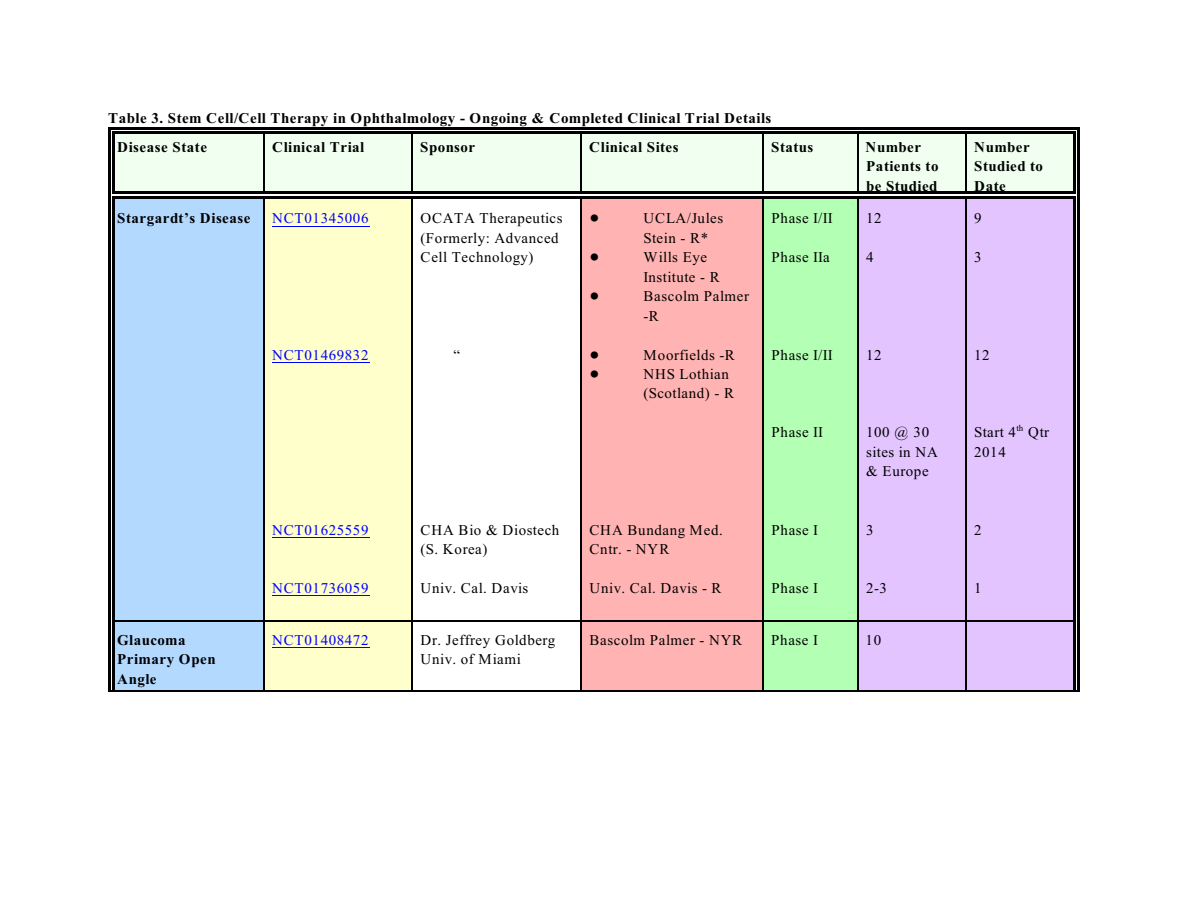
<style>
.page{position:relative;width:1188px;height:918px;background:#fff}
.page>*{position:absolute;margin:0;border:0;box-sizing:border-box;transform-origin:0 0}
.t1{font:15px/19.5px "Times New Roman";letter-spacing:.04em;color:#000}
.t2{font:700 15px/19.5px "Times New Roman";letter-spacing:.03em;color:#000}
.t3{font:15px "Times New Roman";letter-spacing:.04em;color:#00f}
.t4{font:9px "Times New Roman";color:#000}
</style>
<div class="page">
<div style="left:112px;top:131px;width:151px;height:63px;background:#f0fff0"></div>
<hr style="left:112px;top:131px;width:3px;height:63px;background:#000">
<hr style="left:112px;top:131px;width:151px;height:3px;background:#000">
<hr style="left:112px;top:192px;width:151px;height:2px;background:#000">
<hr style="left:108px;top:127px;width:2px;height:71px;background:#000">
<hr style="left:108px;top:127px;width:155px;height:3px;background:#000">
<hr style="left:112px;top:196px;width:151px;height:2px;background:#000">
<div style="left:263px;top:131px;width:148px;height:63px;background:#f0fff0"></div>
<hr style="left:263px;top:131px;width:1px;height:63px;background:#000">
<hr style="left:263px;top:131px;width:148px;height:3px;background:#000">
<hr style="left:263px;top:192px;width:148px;height:2px;background:#000">
<hr style="left:263px;top:127px;width:148px;height:3px;background:#000">
<hr style="left:263px;top:196px;width:148px;height:2px;background:#000">
<div style="left:412px;top:131px;width:168px;height:63px;background:#f0fff0"></div>
<hr style="left:412px;top:131px;width:1px;height:63px;background:#000">
<hr style="left:412px;top:131px;width:168px;height:3px;background:#000">
<hr style="left:412px;top:192px;width:168px;height:2px;background:#000">
<hr style="left:412px;top:127px;width:168px;height:3px;background:#000">
<hr style="left:412px;top:196px;width:168px;height:2px;background:#000">
<div style="left:580px;top:131px;width:182px;height:63px;background:#f0fff0"></div>
<hr style="left:580px;top:131px;width:2px;height:63px;background:#000">
<hr style="left:580px;top:131px;width:182px;height:3px;background:#000">
<hr style="left:580px;top:192px;width:182px;height:2px;background:#000">
<hr style="left:580px;top:127px;width:182px;height:3px;background:#000">
<hr style="left:580px;top:196px;width:182px;height:2px;background:#000">
<div style="left:763px;top:131px;width:94px;height:63px;background:#f0fff0"></div>
<hr style="left:763px;top:131px;width:1px;height:63px;background:#000">
<hr style="left:763px;top:131px;width:94px;height:3px;background:#000">
<hr style="left:763px;top:192px;width:94px;height:2px;background:#000">
<hr style="left:763px;top:127px;width:94px;height:3px;background:#000">
<hr style="left:763px;top:196px;width:94px;height:2px;background:#000">
<div style="left:857px;top:131px;width:108px;height:63px;background:#f0fff0"></div>
<hr style="left:857px;top:131px;width:1px;height:63px;background:#000">
<hr style="left:857px;top:131px;width:108px;height:3px;background:#000">
<hr style="left:857px;top:192px;width:108px;height:2px;background:#000">
<hr style="left:857px;top:127px;width:108px;height:3px;background:#000">
<hr style="left:857px;top:196px;width:108px;height:2px;background:#000">
<div style="left:965px;top:131px;width:110px;height:63px;background:#f0fff0"></div>
<hr style="left:965px;top:131px;width:1px;height:63px;background:#000">
<hr style="left:1073px;top:131px;width:2px;height:63px;background:#000">
<hr style="left:965px;top:131px;width:110px;height:3px;background:#000">
<hr style="left:965px;top:192px;width:110px;height:2px;background:#000">
<hr style="left:1077px;top:127px;width:3px;height:71px;background:#000">
<hr style="left:965px;top:127px;width:115px;height:3px;background:#000">
<hr style="left:965px;top:196px;width:110px;height:2px;background:#000">
<div style="left:112px;top:199px;width:151px;height:421px;background:#b3d9ff"></div>
<hr style="left:112px;top:199px;width:3px;height:421px;background:#000">
<hr style="left:108px;top:199px;width:2px;height:421px;background:#000">
<div style="left:263px;top:199px;width:148px;height:421px;background:#ffc"></div>
<hr style="left:263px;top:199px;width:1px;height:421px;background:#000">
<hr style="left:412px;top:199px;width:1px;height:421px;background:#000">
<div style="left:580px;top:199px;width:182px;height:421px;background:#ffb3b3"></div>
<hr style="left:580px;top:199px;width:2px;height:421px;background:#000">
<div style="left:763px;top:199px;width:94px;height:421px;background:#b3ffb3"></div>
<hr style="left:763px;top:199px;width:1px;height:421px;background:#000">
<div style="left:857px;top:199px;width:108px;height:421px;background:#e3c4ff"></div>
<hr style="left:857px;top:199px;width:1px;height:421px;background:#000">
<div style="left:965px;top:199px;width:110px;height:421px;background:#e3c4ff"></div>
<hr style="left:965px;top:199px;width:1px;height:421px;background:#000">
<hr style="left:1073px;top:199px;width:2px;height:421px;background:#000">
<hr style="left:1077px;top:199px;width:3px;height:421px;background:#000">
<div style="left:112px;top:621px;width:151px;height:71px;background:#b3d9ff"></div>
<hr style="left:112px;top:621px;width:3px;height:71px;background:#000">
<hr style="left:112px;top:621px;width:151px;height:1px;background:#000">
<hr style="left:108px;top:691px;width:155px;height:1px;background:#000">
<hr style="left:108px;top:621px;width:2px;height:71px;background:#000">
<div style="left:263px;top:621px;width:148px;height:71px;background:#ffc"></div>
<hr style="left:263px;top:621px;width:1px;height:71px;background:#000">
<hr style="left:263px;top:621px;width:148px;height:1px;background:#000">
<hr style="left:263px;top:691px;width:148px;height:1px;background:#000">
<hr style="left:412px;top:621px;width:1px;height:71px;background:#000">
<hr style="left:412px;top:621px;width:168px;height:1px;background:#000">
<hr style="left:412px;top:691px;width:168px;height:1px;background:#000">
<div style="left:580px;top:621px;width:182px;height:71px;background:#ffb3b3"></div>
<hr style="left:580px;top:621px;width:2px;height:71px;background:#000">
<hr style="left:580px;top:621px;width:182px;height:1px;background:#000">
<hr style="left:580px;top:691px;width:182px;height:1px;background:#000">
<div style="left:763px;top:621px;width:94px;height:71px;background:#b3ffb3"></div>
<hr style="left:763px;top:621px;width:1px;height:71px;background:#000">
<hr style="left:763px;top:621px;width:94px;height:1px;background:#000">
<hr style="left:763px;top:691px;width:94px;height:1px;background:#000">
<div style="left:857px;top:621px;width:108px;height:71px;background:#e3c4ff"></div>
<hr style="left:857px;top:621px;width:1px;height:71px;background:#000">
<hr style="left:857px;top:621px;width:108px;height:1px;background:#000">
<hr style="left:857px;top:691px;width:108px;height:1px;background:#000">
<div style="left:965px;top:621px;width:110px;height:71px;background:#e3c4ff"></div>
<hr style="left:965px;top:621px;width:1px;height:71px;background:#000">
<hr style="left:1073px;top:621px;width:2px;height:71px;background:#000">
<hr style="left:965px;top:621px;width:110px;height:1px;background:#000">
<hr style="left:965px;top:691px;width:115px;height:1px;background:#000">
<hr style="left:1077px;top:621px;width:3px;height:71px;background:#000">
<hr style="left:272px;top:226px;width:97px;height:1px;background:#00f">
<hr style="left:272px;top:362px;width:97px;height:1px;background:#00f">
<hr style="left:272px;top:537px;width:97px;height:1px;background:#00f">
<hr style="left:272px;top:595px;width:97px;height:1px;background:#00f">
<hr style="left:272px;top:647px;width:97px;height:1px;background:#00f">
<p class="t2" style="left:117px;top:106px;width:656px;line-height:28.5px;text-indent:-9px">Table 3. Stem Cell/Cell Therapy in Ophthalmology - Ongoing &amp; Completed Clinical Trial Details<br>Disease State</p>
<p class="t2" style="left:272px;top:139px;width:94px">Clinical Trial</p>
<p class="t2" style="left:420px;top:139px;width:56px">Sponsor</p>
<p class="t2" style="left:589px;top:139px;width:91px">Clinical Sites</p>
<p class="t2" style="left:771px;top:139px;width:44px">Status</p>
<p class="t2" style="left:866px;top:139px;width:74px">Number<br>Patients to be Studied</p>
<p class="t2" style="left:974px;top:139px;width:71px">Number<br>Studied to<br>Date</p>
<p class="t2" style="left:117px;top:210px;width:135px">Stargardt’s Disease</p>
<p class="t3" style="left:272px;top:213px;width:98px">NCT01345006</p>
<p class="t3" style="left:272px;top:349px;width:98px">NCT01469832</p>
<p class="t1" style="left:421px;top:210px;width:144px">OCATA Therapeutics (Formerly: Advanced<br>Cell Technology)</p>
<p class="t1" style="left:454px;top:346px;width:8px">“</p>
<p class="t1" style="left:644px;top:210px;width:107px">UCLA/Jules<br>Stein - R*<br>Wills Eye<br>Institute - R<br>Bascolm Palmer -R</p>
<p class="t1" style="left:644px;top:346px;width:93px">Moorfields -R<br>NHS Lothian (Scotland) - R</p>
<p class="t1" style="left:772px;top:210px;width:63px">Phase I/II</p>
<p class="t1" style="left:772px;top:249px;width:60px">Phase IIa</p>
<p class="t1" style="left:772px;top:346px;width:63px">Phase I/II</p>
<p class="t1" style="left:866px;top:210px;width:17px">12</p>
<p class="t1" style="left:866px;top:249px;width:9px">4</p>
<p class="t1" style="left:866px;top:346px;width:17px">12</p>
<p class="t1" style="left:974px;top:210px;width:9px">9</p>
<p class="t1" style="left:974px;top:249px;width:9px">3</p>
<p class="t1" style="left:974px;top:346px;width:17px">12</p>
<p class="t1" style="left:772px;top:424px;width:53px">Phase II</p>
<p class="t1" style="left:866px;top:424px;width:73px">100 @ 30 sites in NA &amp; Europe</p>
<p class="t4" style="left:1016px;top:425px;width:9px">th</p>
<p class="t1" style="left:974px;top:424px;width:77px">Start 4 Qtr</p>
<p class="t1" style="left:974px;top:444px;width:33px">2014</p>
<p class="t3" style="left:272px;top:524px;width:98px">NCT01625559</p>
<p class="t3" style="left:272px;top:582px;width:98px">NCT01736059</p>
<p class="t1" style="left:421px;top:521px;width:140px">CHA Bio &amp; Diostech (S. Korea)</p>
<p class="t1" style="left:421px;top:579px;width:109px">Univ. Cal. Davis</p>
<p class="t1" style="left:590px;top:521px;width:135px">CHA Bundang Med.<br>Cntr. - NYR</p>
<p class="t1" style="left:590px;top:579px;width:134px">Univ. Cal. Davis - R</p>
<p class="t1" style="left:772px;top:521px;width:48px">Phase I</p>
<p class="t1" style="left:772px;top:579px;width:48px">Phase I</p>
<p class="t1" style="left:866px;top:521px;width:9px">3</p>
<p class="t1" style="left:866px;top:579px;width:22px">2-3</p>
<p class="t1" style="left:974px;top:521px;width:9px">2</p>
<p class="t1" style="left:974px;top:579px;width:9px">1</p>
<p class="t2" style="left:117px;top:632px;width:100px">Glaucoma<br>Primary Open<br>Angle</p>
<p class="t3" style="left:272px;top:635px;width:98px">NCT01408472</p>
<p class="t1" style="left:421px;top:632px;width:136px">Dr. Jeffrey Goldberg<br>Univ. of Miami</p>
<p class="t1" style="left:590px;top:632px;width:154px">Bascolm Palmer - NYR</p>
<p class="t1" style="left:771px;top:632px;width:48px">Phase I</p>
<p class="t1" style="left:866px;top:632px;width:17px">10</p>
</div>
